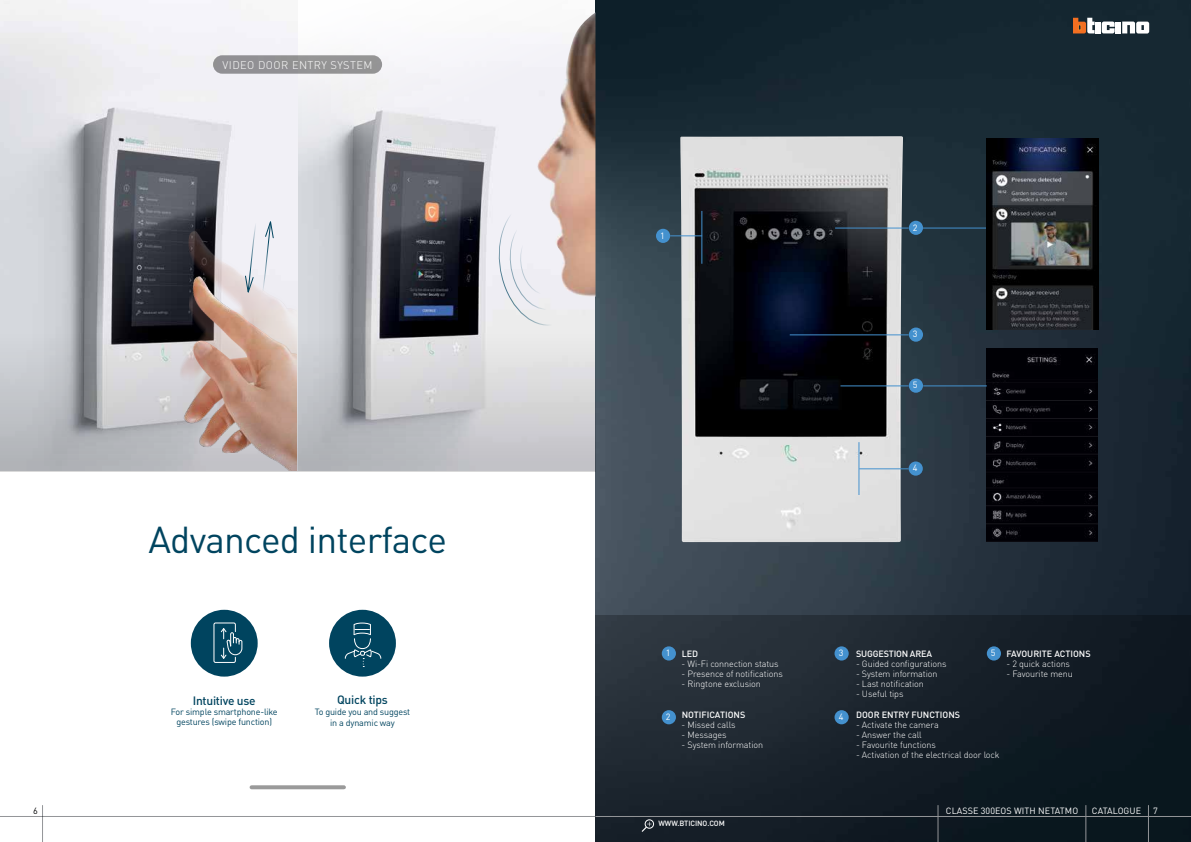
<style>
.page{position:relative;width:1191px;height:842px;background:#fff}
.page>*{position:absolute;margin:0;border:0;box-sizing:border-box;transform-origin:0 0}
.t1{font:37px "DIN Pro";letter-spacing:-.02em;color:#00445f}
.t2{font:500 12px "DIN Pro";letter-spacing:-.02em;color:#00445f}
.t3{font:300 11px "DIN Pro";letter-spacing:.04em;color:#fff}
.t4{font:300 9px "DIN Pro";letter-spacing:-.01em;color:#fff}
.t5{font:9px/10.8px "DIN Pro";letter-spacing:-.02em;color:#00445f;text-align:center}
.t6{font:500 9px "DIN Pro";color:#fff}
.t7{font:9px "DIN Pro";letter-spacing:.01em;color:#fff}
.t8{font:500 9px "DIN Pro";letter-spacing:-.02em;color:#fff}
.t9{font:9px "DIN Pro";color:#000}
.t10{font:500 7.5px "DIN Pro";letter-spacing:-.01em;color:#fff}
</style>
<div class="page">
<hr style="left:0;top:816px;width:595px;height:1px;background:#939598">
<hr style="left:42px;top:805px;width:1px;height:37px;background:#939598">
<img style="left:595px;top:0;width:596px;height:615px">
<svg style="left:251px;top:785px;width:93px;height:4px"></svg>
<div style="left:595px;top:615px;width:596px;height:227px;background:linear-gradient(to right,#272f38,#09141d)"></div>
<div style="left:834px;top:646px;width:14px;height:14px;background:#4491ce;border-radius:50%"></div>
<div style="left:986px;top:646px;width:15px;height:14px;background:#4491ce;border-radius:50%"></div>
<div style="left:834px;top:710px;width:14px;height:14px;background:#4491ce;border-radius:50%"></div>
<div style="left:662px;top:646px;width:14px;height:14px;background:#4491ce;border-radius:50%"></div>
<div style="left:662px;top:710px;width:14px;height:14px;background:#4491ce;border-radius:50%"></div>
<img style="left:680px;top:136px;width:223px;height:406px">
<img style="left:986px;top:349px;width:111px;height:193px">
<div style="left:656px;top:229px;width:14px;height:14px;background:#4491ce;border-radius:50%"></div>
<div style="left:909px;top:221px;width:14px;height:14px;background:#4491ce;border-radius:50%"></div>
<div style="left:909px;top:327px;width:14px;height:15px;background:#4491ce;border-radius:50%"></div>
<div style="left:909px;top:379px;width:14px;height:14px;background:#4491ce;border-radius:50%"></div>
<div style="left:908px;top:461px;width:14px;height:15px;background:#4491ce;border-radius:50%"></div>
<hr style="left:670px;top:236px;width:32px;height:1px;background:#4491ce">
<hr style="left:835px;top:228px;width:73px;height:1px;background:#4491ce">
<hr style="left:789px;top:335px;width:119px;height:1px;background:#4491ce">
<hr style="left:859px;top:469px;width:49px;height:1px;background:#4491ce">
<hr style="left:701px;top:211px;width:1px;height:53px;background:#4491ce">
<hr style="left:858px;top:442px;width:1px;height:53px;background:#4491ce">
<hr style="left:923px;top:228px;width:63px;height:1px;background:#4491ce">
<hr style="left:840px;top:386px;width:68px;height:1px;background:#4491ce">
<hr style="left:923px;top:386px;width:63px;height:1px;background:#4491ce">
<img style="left:986px;top:138px;width:112px;height:191px">
<div style="left:1095px;top:22px;width:5px;height:11px;background:#fff"></div>
<div style="left:1115px;top:22px;width:6px;height:11px;background:#fff"></div>
<svg style="left:1073px;top:18px;width:21px;height:15px"></svg>
<svg style="left:1101px;top:21px;width:13px;height:12px"></svg>
<svg style="left:1122px;top:22px;width:27px;height:12px"></svg>
<div style="left:329px;top:610px;width:67px;height:67px;background:#00445f;border-radius:50%"></div>
<div style="left:191px;top:610px;width:67px;height:67px;background:#00445f;border-radius:50%"></div>
<div style="left:213px;top:622px;width:23px;height:41px;border:1px solid #fff;border-radius:2px"></div>
<svg style="left:220px;top:627px;width:23px;height:33px"></svg>
<img style="left:298px;top:44px;width:238px;height:224px">
<img style="left:536px;top:13px;width:59px;height:166px">
<svg style="left:0;top:0;width:298px;height:268px"></svg>
<img style="left:161px;top:194px;width:135px;height:74px">
<svg style="left:245px;top:201px;width:29px;height:67px"></svg>
<div style="left:213px;top:55px;width:169px;height:19px;background:#939394;border-radius:9px"></div>
<hr style="left:1085px;top:816px;width:63px;height:1px;background:#939598">
<svg style="left:344px;top:622px;width:38px;height:45px"></svg>
<hr style="left:937px;top:805px;width:1px;height:37px;background:#939598">
<hr style="left:1085px;top:805px;width:1px;height:37px;background:#939598">
<hr style="left:1148px;top:805px;width:1px;height:37px;background:#939598">
<hr style="left:1148px;top:816px;width:43px;height:1px;background:#939598">
<hr style="left:595px;top:816px;width:490px;height:1px;background:#939598">
<div style="left:644px;top:819px;width:10px;height:10px;border:1px solid #fff;border-radius:50%"></div>
<svg style="left:641px;top:822px;width:10px;height:10px"></svg>
<svg style="left:0;top:268px;width:595px;height:203px;background:#aeaaac"></svg>
<svg style="left:482px;top:179px;width:121px;height:167px"></svg>
<p class="t3" style="left:223px;top:57px;width:151px">VIDEO DOOR ENTRY SYSTEM</p>
<p class="t9" style="left:33px;top:804px;width:6px">6</p>
<h1 class="t1" style="left:148px;top:510px;width:300px">Advanced interface</h1>
<h2 class="t2" style="left:193px;top:692px;width:64px">Intuitive use</h2>
<p class="t5" style="left:171px;top:705px;width:108px;line-height:10px">For simple smartphone-like gestures (swipe function)</p>
<h2 class="t2" style="left:337px;top:692px;width:52px">Quick tips</h2>
<p class="t5" style="left:315px;top:705px;width:97px">To guide you and suggest in a dynamic way</p>
<p class="t7" style="left:660px;top:228px;width:6px">1</p>
<p class="t7" style="left:913px;top:220px;width:6px">2</p>
<p class="t7" style="left:913px;top:327px;width:6px">3</p>
<p class="t7" style="left:913px;top:378px;width:6px">5</p>
<p class="t7" style="left:912px;top:461px;width:6px">4</p>
<p class="t7" style="left:666px;top:646px;width:6px">1</p>
<p class="t7" style="left:666px;top:710px;width:6px">2</p>
<p class="t6" style="left:681px;top:647px;width:18px">LED</p>
<p class="t4" style="left:681px;top:657px;width:99px">- Wi-Fi connection status</p>
<p class="t4" style="left:681px;top:667px;width:103px">- Presence of notifications</p>
<p class="t4" style="left:681px;top:677px;width:81px">- Ringtone exclusion</p>
<p class="t6" style="left:681px;top:708px;width:65px">NOTIFICATIONS</p>
<p class="t4" style="left:681px;top:718px;width:55px">- Missed calls</p>
<p class="t4" style="left:681px;top:728px;width:46px">- Messages</p>
<p class="t4" style="left:681px;top:738px;width:83px">- System information</p>
<p class="t7" style="left:838px;top:646px;width:6px">3</p>
<p class="t7" style="left:991px;top:646px;width:6px">5</p>
<p class="t6" style="left:1006px;top:647px;width:86px">FAVOURITE ACTIONS</p>
<p class="t4" style="left:1006px;top:657px;width:65px">- 2 quick actions</p>
<p class="t4" style="left:1006px;top:667px;width:68px">- Favourite menu</p>
<p class="t8" style="left:856px;top:647px;width:77px">SUGGESTION AREA</p>
<p class="t4" style="left:856px;top:657px;width:92px">- Guided configurations</p>
<p class="t4" style="left:856px;top:667px;width:83px">- System information</p>
<p class="t4" style="left:856px;top:677px;width:69px">- Last notification</p>
<p class="t4" style="left:856px;top:687px;width:49px">- Useful tips</p>
<p class="t6" style="left:856px;top:708px;width:106px">DOOR ENTRY FUNCTIONS</p>
<p class="t4" style="left:856px;top:718px;width:84px">- Activate the camera</p>
<p class="t4" style="left:856px;top:728px;width:67px">- Answer the call</p>
<p class="t4" style="left:856px;top:738px;width:81px">- Favourite functions</p>
<p class="t4" style="left:856px;top:748px;width:145px">- Activation of the electrical door lock</p>
<p class="t7" style="left:838px;top:710px;width:6px">4</p>
<p class="t7" style="left:946px;top:804px;width:134px">CLASSE 300EOS WITH NETATMO</p>
<p class="t7" style="left:1092px;top:804px;width:51px">CATALOGUE</p>
<p class="t7" style="left:1153px;top:804px;width:6px">7</p>
<p class="t10" style="left:658px;top:818px;width:68px">WWW.BTICINO.COM</p>
</div>
